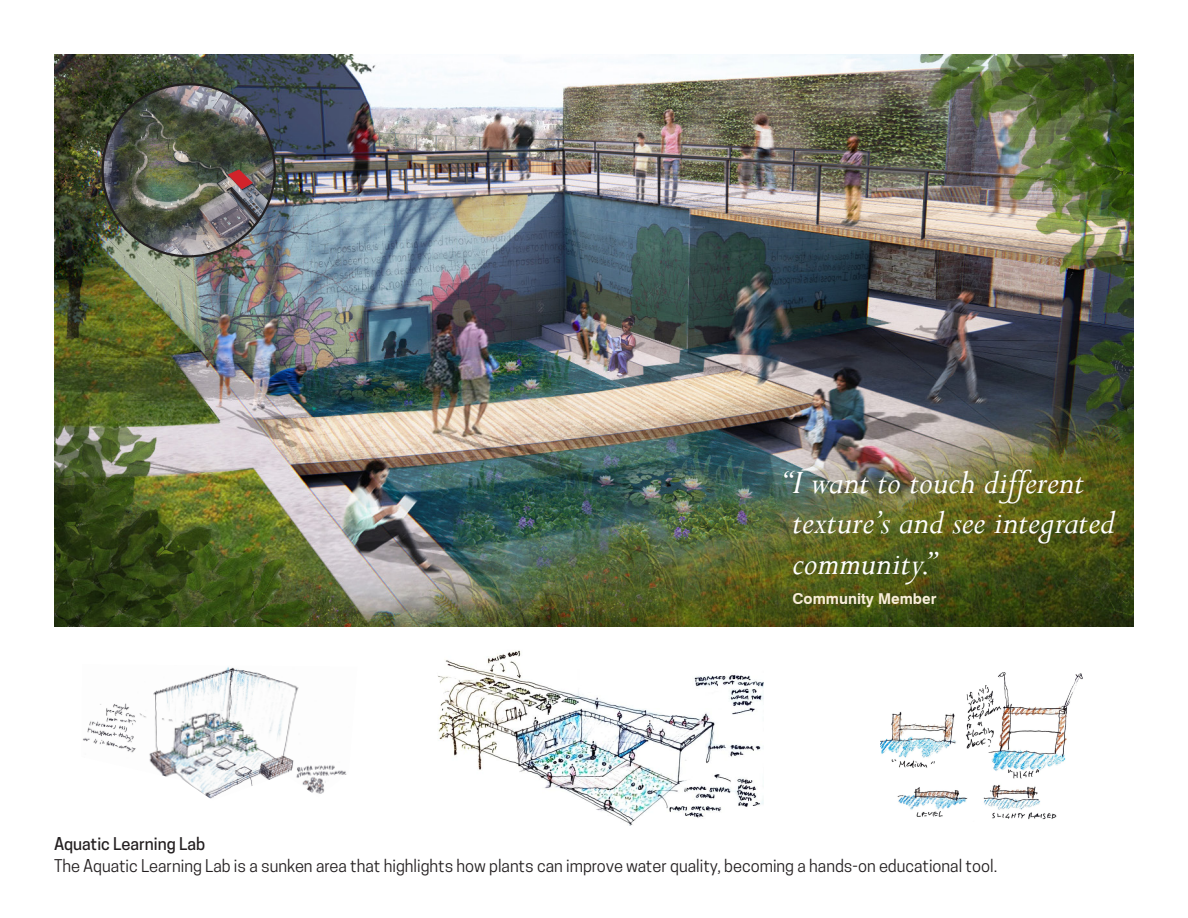
<style>
.page{position:relative;width:1188px;height:918px;background:#fff}
.page>*{position:absolute;margin:0;border:0;box-sizing:border-box;transform-origin:0 0}
.t1{font:italic 37.5px/40.3px "Perpetua";color:#fff}
.t2{font:16.5px "Cooper Hewitt";color:#231f20}
.t3{font:500 16.5px "Cooper Hewitt";color:#231f20}
.t4{font:700 15px "Swiss 721 BT";color:#f9eeda}
</style>
<div class="page">
<img style="left:54px;top:54px;width:1080px;height:572px">
<img style="left:103px;top:84px;width:172px;height:172px;border-radius:86px">
<svg style="left:227px;top:169px;width:26px;height:21px"></svg>
<img style="left:438px;top:650px;width:326px;height:176px">
<img style="left:83px;top:667px;width:264px;height:132px">
<img style="left:880px;top:672px;width:203px;height:148px">
<p class="t3" style="left:54px;top:834px;width:153px">Aquatic Learning Lab</p>
<p class="t1" style="left:783px;top:461px;width:334px">“I want to touch different texture’s and see integrated community.”</p>
<p class="t4" style="left:793px;top:589px;width:145px">Community Member</p>
<p class="t2" style="left:54px;top:856px;width:945px">The Aquatic Learning Lab is a sunken area that highlights how plants can improve water quality, becoming a hands-on educational tool.</p>
</div>
